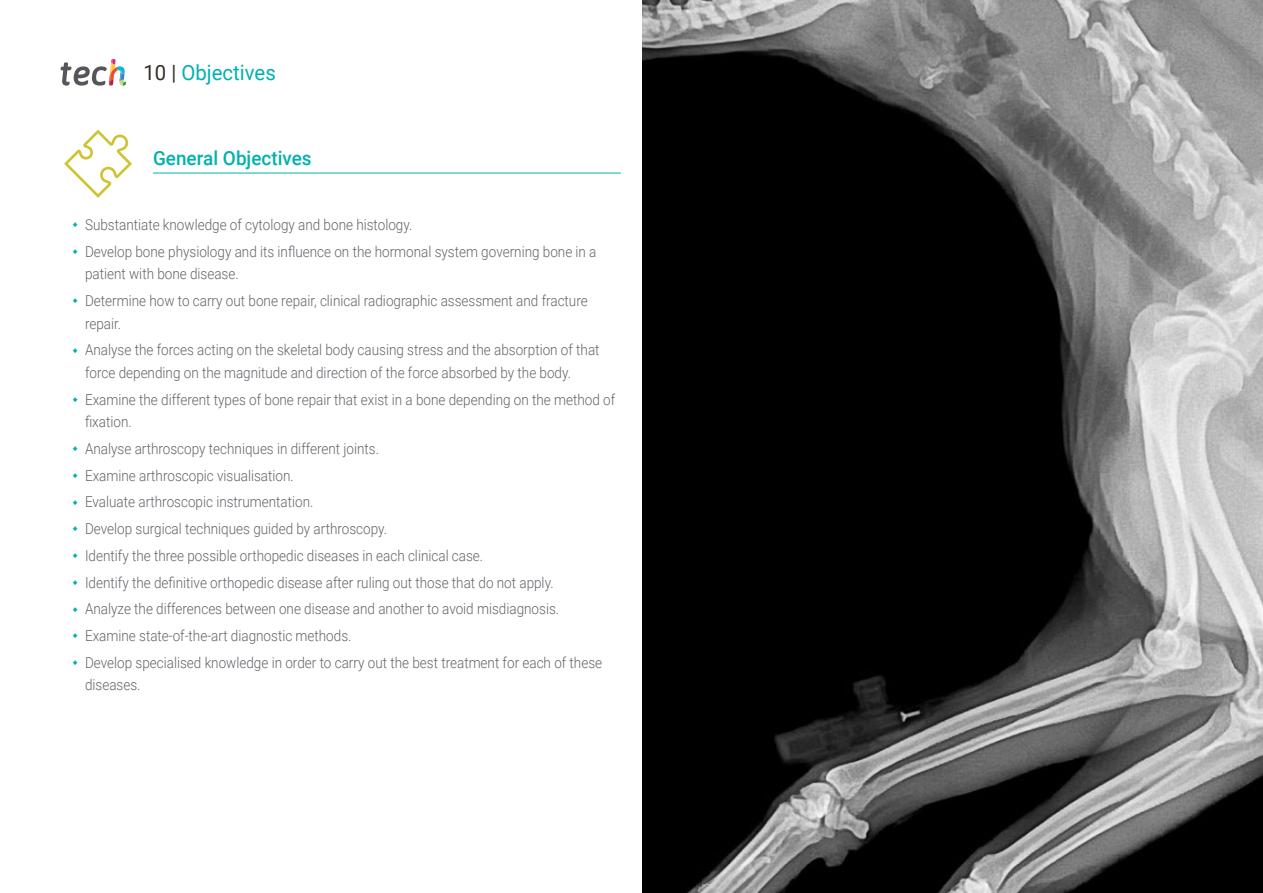
<style>
.page{position:relative;width:1263px;height:893px;background:#fff}
.page>*{position:absolute;margin:0;border:0;box-sizing:border-box;transform-origin:0 0}
.t1{font:21px "Roboto";color:#00b2af}
.t2{font:500 19.5px "Roboto";color:#00b2af}
.t3{font:300 15px/26.7px "Roboto";color:#61646a;scale:.9 1}
.s1{color:#312e20}
</style>
<div class="page">
<hr style="left:153px;top:173px;width:468px;height:1px;background:#00b2af">
<svg style="left:64px;top:130px;width:68px;height:68px"></svg>
<img style="left:642px;top:0;width:621px;height:893px">
<svg style="left:61px;top:59px;width:65px;height:27px"></svg>
<h1 class="t1" style="left:144px;top:57px;width:134px"><span class="s1">10 |</span> Objectives</h1>
<h2 class="t2" style="left:153px;top:144px;width:160px">General Objectives</h2>
<p class="t3" style="left:85px;top:211px;width:570px">Substantiate knowledge of cytology and bone histology.<br>Develop bone physiology and its influence on the hormonal system governing bone in a</p>
<p class="t3" style="left:85px;top:260px;width:560px">patient with bone disease.<br>Determine how to carry out bone repair, clinical radiographic assessment and fracture</p>
<p class="t3" style="left:85px;top:309px;width:573px">repair.<br>Analyse the forces acting on the skeletal body causing stress and the absorption of that</p>
<p class="t3" style="left:85px;top:359px;width:590px">force depending on the magnitude and direction of the force absorbed by the body.<br>Examine the different types of bone repair that exist in a bone depending on the method of</p>
<p class="t3" style="left:85px;top:408px;width:576px">fixation.<br>Analyse arthroscopy techniques in different joints.<br>Examine arthroscopic visualisation.<br>Evaluate arthroscopic instrumentation.<br>Develop surgical techniques guided by arthroscopy.<br>Identify the three possible orthopedic diseases in each clinical case.<br>Identify the definitive orthopedic disease after ruling out those that do not apply.<br>Analyze the differences between one disease and another to avoid misdiagnosis.<br>Examine state-of-the-art diagnostic methods.<br>Develop specialised knowledge in order to carry out the best treatment for each of these</p>
<p class="t3" style="left:85px;top:671px;width:63px">diseases.</p>
</div>
